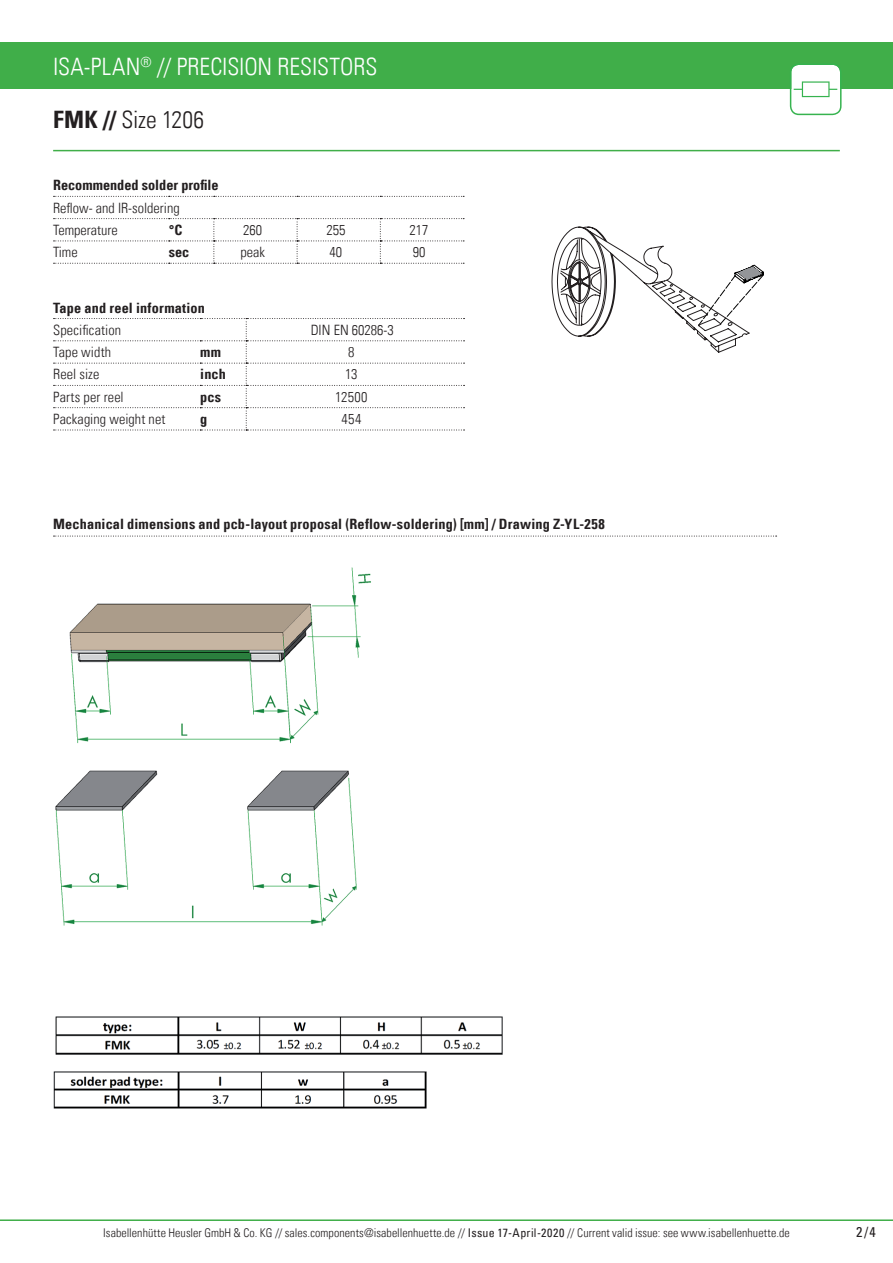
<style>
.page{position:relative;width:893px;height:1263px;background:#fff}
.page>*{position:absolute;margin:0;border:0;box-sizing:border-box;transform-origin:0 0}
.t1{font:24px "Univers Com 47 Light Cond";color:#fff}
.t2{font:24px "Univers Com 47 Light Cond";letter-spacing:-.005em;color:#231f20}
.t3{font:14.25px "Univers Com 67 Bold Cond";letter-spacing:.01em;color:#231f20}
.t4{font:14.25px/22.4px "Univers Com 47 Light Cond";color:#231f20}
.t5{font:condensed 14.25px "Univers Com 57";color:#231f20}
.t6{font:12px "Univers Com 47 Light Cond";letter-spacing:.005em;color:#231f20}
.s1{font-family:"Univers Com 67 Bold Cond"}
.s2{font-family:"Univers Com 57";font-stretch:condensed}
</style>
<div class="page">
<hr style="left:0;top:1219px;width:893px;height:2px;background:#40ae49">
<div style="left:0;top:43px;width:893px;height:46px;background:#40ae49"></div>
<hr style="left:53px;top:150px;width:787px;height:1px;background:#40ae49">
<svg style="left:790px;top:65px;width:51px;height:50px"></svg>
<svg style="left:54px;top:318px;width:411px;height:113px"></svg>
<svg style="left:54px;top:196px;width:410px;height:1px"></svg>
<svg style="left:54px;top:218px;width:410px;height:46px"></svg>
<svg style="left:551px;top:226px;width:213px;height:127px"></svg>
<div style="left:540px;top:346px;width:129px;height:47px;background:#fff"></div>
<svg style="left:54px;top:536px;width:723px;height:1px"></svg>
<img style="left:55px;top:567px;width:316px;height:359px">
<img style="left:53px;top:1016px;width:450px;height:93px">
<h1 class="t1" style="left:53px;top:52px;width:326px">ISA-PLAN<sup>®</sup> // PRECISION RESISTORS</h1>
<h1 class="t2" style="left:53px;top:105px;width:153px"><span class="s1">FMK //</span> Size 1206</h1>
<p class="t3" style="left:53px;top:176px;width:167px">Recommended solder profile</p>
<p class="t4" style="left:53px;top:196px;width:128px">Reflow- and IR-soldering<br>Temperature</p>
<p class="t3" style="left:169px;top:221px;width:15px">°C</p>
<p class="t4" style="left:243px;top:219px;width:20px">260</p>
<p class="t4" style="left:326px;top:219px;width:20px">255</p>
<p class="t4" style="left:410px;top:219px;width:20px">217</p>
<p class="t4" style="left:53px;top:241px;width:26px">Time</p>
<p class="t3" style="left:169px;top:243px;width:22px">sec</p>
<p class="t4" style="left:240px;top:241px;width:26px">peak</p>
<p class="t4" style="left:330px;top:241px;width:14px">40</p>
<p class="t4" style="left:413px;top:241px;width:14px">90</p>
<p class="t3" style="left:53px;top:299px;width:153px">Tape and reel information</p>
<p class="t4" style="left:53px;top:319px;width:70px">Specification</p>
<p class="t4" style="left:311px;top:319px;width:85px">DIN EN 60286-3</p>
<p class="t4" style="left:53px;top:341px;width:60px">Tape width</p>
<p class="t3" style="left:200px;top:343px;width:22px">mm</p>
<p class="t4" style="left:348px;top:341px;width:8px">8</p>
<p class="t4" style="left:53px;top:363px;width:48px">Reel size</p>
<p class="t3" style="left:200px;top:366px;width:27px">inch</p>
<p class="t4" style="left:345px;top:363px;width:14px">13</p>
<p class="t4" style="left:53px;top:385px;width:72px">Parts per reel</p>
<p class="t3" style="left:200px;top:388px;width:23px">pcs</p>
<p class="t4" style="left:335px;top:385px;width:34px">12500</p>
<p class="t4" style="left:53px;top:408px;width:114px">Packaging weight net</p>
<p class="t3" style="left:200px;top:410px;width:9px">g</p>
<p class="t4" style="left:341px;top:408px;width:22px">454</p>
<p class="t3" style="left:53px;top:515px;width:553px">Mechanical dimensions and pcb-layout proposal (Reflow-soldering) [mm] / Drawing Z-YL-258</p>
<p class="t6" style="left:103px;top:1225px;width:688px">Isabellenhütte Heusler GmbH &amp; Co. KG // sales.components@isabellenhuette.de // <span class="s2">Issue 17-April-2020</span> // Current valid issue: see www.isabellenhuette.de</p>
<p class="t5" style="left:856px;top:1223px;width:21px">2/4</p>
</div>
